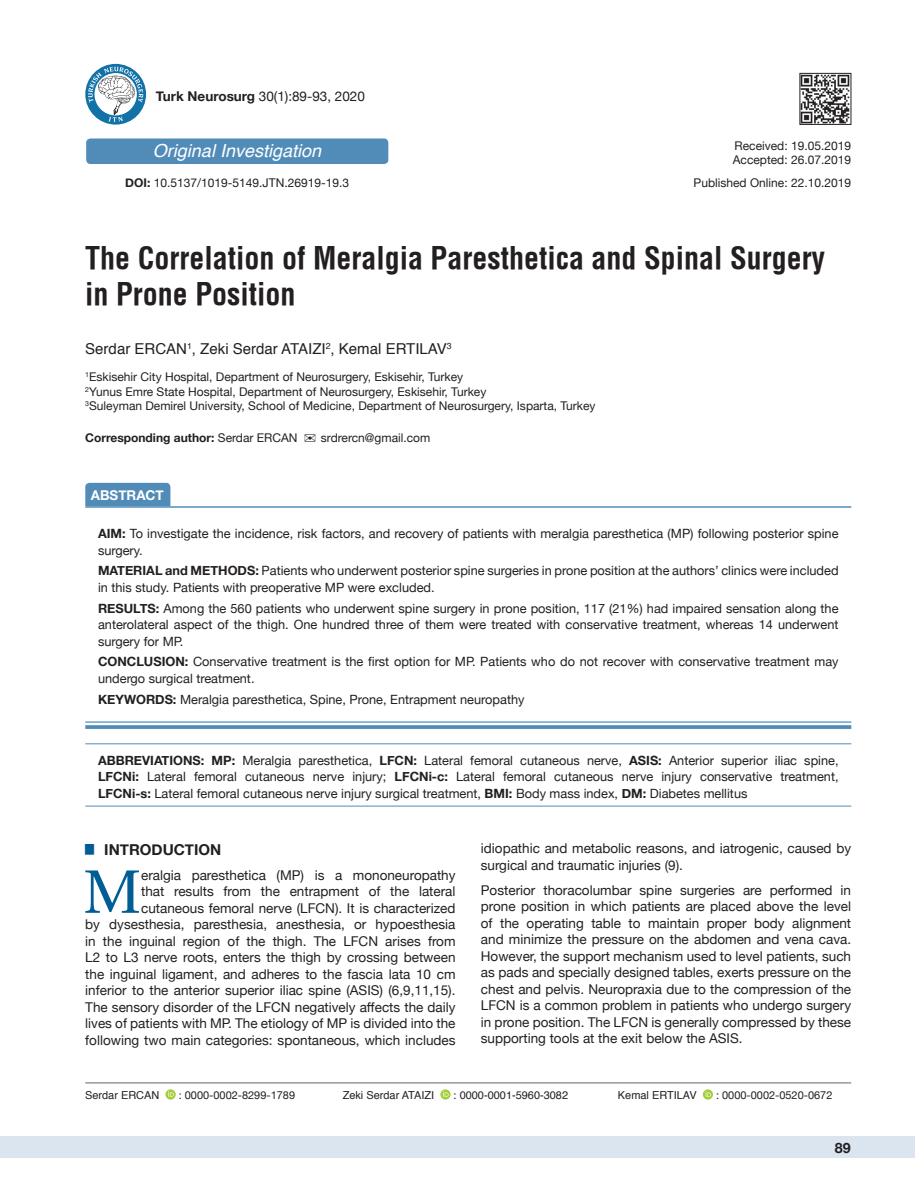
<style>
.page{position:relative;width:915px;height:1191px;background:#fff}
.page>*{position:absolute;margin:0;border:0;box-sizing:border-box;transform-origin:0 0}
.t1{font:61.2px "Utopia";color:#005d95}
.t2{font:700 30px/36px "Helvetica Condens";color:#231f20}
.t3{font:italic 18px "Helvetica";color:#fff}
.t4{font:15px "Helvetica";color:#231f20}
.t5{font:700 15px "Helvetica Neue";color:#231f20}
.t6{font:700 14.25px "Helvetica Neue";color:#231f20}
.t7{font:13.5px/16.5px "Helvetica Neue";color:#231f20}
.t8{font:700 13.5px "Helvetica Neue";color:#fff}
.t9{font:12.75px/16.5px "Helvetica Neue";color:#231f20}
.t10{font:12px/14.4px "Helvetica Neue";color:#231f20}
.t11{font:700 12px "Helvetica Neue";color:#231f20}
.t12{font:10.95px "Helvetica";color:#231f20}
.t13{font:10.95px "Helvetica Neue";color:#231f20}
.s1{font-weight:700}
.s2{font-weight:400}
.s3{font-family:"Helvetica Neue"}
</style>
<div class="page">
<div style="left:0;top:1136px;width:914px;height:22px;background:#dbe5f0"></div>
<hr style="left:85px;top:1082px;width:765px;height:1px;background:#636366">
<div style="left:85px;top:483px;width:85px;height:23px;background:#518cb9"></div>
<svg style="left:85px;top:722px;width:766px;height:1px"></svg>
<hr style="left:85px;top:506px;width:766px;height:2px;background:#518cb9">
<hr style="left:85px;top:721px;width:766px;height:1px;background:#518cb9">
<svg style="left:85px;top:725px;width:766px;height:4px"></svg>
<hr style="left:85px;top:743px;width:766px;height:1px;background:#518cb9">
<hr style="left:85px;top:805px;width:766px;height:1px;background:#518cb9">
<img style="left:801px;top:75px;width:47px;height:48px">
<div style="left:799px;top:73px;width:51px;height:52px;border:1px solid #231f20"></div>
<svg style="left:702px;top:1089px;width:10px;height:10px"></svg>
<svg style="left:705px;top:1091px;width:5px;height:5px"></svg>
<svg style="left:165px;top:1089px;width:11px;height:10px"></svg>
<svg style="left:168px;top:1091px;width:6px;height:5px"></svg>
<svg style="left:440px;top:1089px;width:10px;height:10px"></svg>
<svg style="left:443px;top:1091px;width:5px;height:5px"></svg>
<svg style="left:85px;top:64px;width:61px;height:61px"></svg>
<svg style="left:88px;top:67px;width:55px;height:55px"></svg>
<div style="left:86px;top:138px;width:302px;height:26px;background:#518cb9;border-radius:4px"></div>
<p class="t7" style="left:156px;top:89px;width:210px"><span class="s1">Turk Neurosurg</span> 30(1):89-93, 2020</p>
<h3 class="t3" style="left:153px;top:136px;width:170px">Original Investigation</h3>
<p class="t10" style="left:125px;top:177px;width:225px"><span class="s1">DOI:</span> 10.5137/1019-5149.JTN.26919-19.3</p>
<p class="t10" style="left:732px;top:139px;width:120px">Received: 19.05.2019<br>Accepted: 26.07.2019</p>
<p class="t10" style="left:693px;top:176px;width:159px">Published Online: 22.10.2019</p>
<h2 class="t2" style="left:85px;top:240px;width:741px">The Correlation of Meralgia Paresthetica and Spinal Surgery in Prone Position</h2>
<p class="t4" style="left:85px;top:337px;width:368px">Serdar ERCAN<sup>1</sup>, Zeki Serdar ATAIZI<sup>2</sup>, Kemal ERTILAV<sup>3</sup></p>
<p class="t10" style="left:85px;top:370px;width:511px"><sup>1</sup>Eskisehir City Hospital, Department of Neurosurgery, Eskisehir, Turkey<br><sup>2</sup>Yunus Emre State Hospital, Department of Neurosurgery, Eskisehir, Turkey<br><sup>3</sup>Suleyman Demirel University, School of Medicine, Department of Neurosurgery, Isparta, Turkey</p>
<p class="t11" style="left:85px;top:428px;width:214px">Corresponding author: <span class="s2">Serdar ERCAN</span></p>
<p class="t10" style="left:321px;top:431px;width:111px">srdrercn@gmail.com</p>
<p class="t8" style="left:91px;top:484px;width:75px">ABSTRACT</p>
<p class="t9" style="left:98px;top:526px;width:741px"><span class="s1">AIM:</span> To investigate the incidence, risk factors, and recovery of patients with meralgia paresthetica (MP) following posterior spine surgery.</p>
<p class="t9" style="left:98px;top:563px;width:741px"><span class="s1">MATERIAL and METHODS:</span> Patients who underwent posterior spine surgeries in prone position at the authors’ clinics were included in this study. Patients with preoperative MP were excluded.</p>
<p class="t9" style="left:98px;top:600px;width:741px;text-align:justify"><span class="s1">RESULTS:</span> Among the 560 patients who underwent spine surgery in prone position, 117 (21%) had impaired sensation along the anterolateral aspect of the thigh. One hundred three of them were treated with conservative treatment, whereas 14 underwent surgery for MP.</p>
<p class="t9" style="left:98px;top:654px;width:741px"><span class="s1">CONCLUSION:</span> Conservative treatment is the first option for MP. Patients who do not recover with conservative treatment may undergo surgical treatment.</p>
<p class="t9" style="left:98px;top:691px;width:428px"><span class="s1">KEYWORDS:</span> Meralgia paresthetica, Spine, Prone, Entrapment neuropathy</p>
<p class="t9" style="left:98px;top:752px;width:741px;text-align:justify"><span class="s1">ABBREVIATIONS: MP:</span> Meralgia paresthetica, <span class="s1">LFCN:</span> Lateral femoral cutaneous nerve, <span class="s1">ASIS:</span> Anterior superior iliac spine, <span class="s1">LFCNi:</span> Lateral femoral cutaneous nerve injury; <span class="s1">LFCNi-c:</span> Lateral femoral cutaneous nerve injury conservative treatment, <span class="s1">LFCNi-s:</span> Lateral femoral cutaneous nerve injury surgical treatment, <span class="s1">BMI:</span> Body mass index, <span class="s1">DM:</span> Diabetes mellitus</p>
<p class="t5" style="left:85px;top:837px;width:137px"><sup>█</sup> INTRODUCTION</p>
<h1 class="t1" style="left:83px;top:856px;width:59px">M</h1>
<p class="t7" style="left:85px;top:867px;width:371px;text-align:right">eralgia paresthetica (MP) is a mononeuropathy<br>that results from the entrapment of the lateral cutaneous femoral nerve (LFCN). It is characterized<br>by dysesthesia, paresthesia, anesthesia, or hypoesthesia in the inguinal region of the thigh. The LFCN arises from L2 to L3 nerve roots, enters the thigh by crossing between the inguinal ligament, and adheres to the fascia lata 10 cm inferior to the anterior superior iliac spine (ASIS) (6,9,11,15).<br>The sensory disorder of the LFCN negatively affects the daily lives of patients with MP. The etiology of MP is divided into the following two main categories: spontaneous, which includes</p>
<p class="t7" style="left:480px;top:840px;width:371px">idiopathic and metabolic reasons, and iatrogenic, caused by surgical and traumatic injuries (9).</p>
<p class="t7" style="left:480px;top:882px;width:371px;text-align:justify">Posterior thoracolumbar spine surgeries are performed in prone position in which patients are placed above the level of the operating table to maintain proper body alignment and minimize the pressure on the abdomen and vena cava.<br>However, the support mechanism used to level patients, such as pads and specially designed tables, exerts pressure on the chest and pelvis. Neuropraxia due to the compression of the LFCN is a common problem in patients who undergo surgery in prone position. The LFCN is generally compressed by these supporting tools at the exit below the ASIS.</p>
<p class="t12" style="left:85px;top:1086px;width:76px">Serdar ERCAN</p>
<p class="t13" style="left:179px;top:1087px;width:118px">: 0000-0002-8299-1789</p>
<p class="t12" style="left:342px;top:1086px;width:93px">Zeki Serdar ATAIZI</p>
<p class="t12" style="left:453px;top:1086px;width:116px"><span class="s3">:</span> 0000-0001-5960-3082</p>
<p class="t12" style="left:617px;top:1086px;width:80px">Kemal ERTILAV</p>
<p class="t13" style="left:715px;top:1087px;width:118px">: 0000-0002-0520-0672</p>
<p class="t6" style="left:834px;top:1137px;width:17px">89</p>
</div>
